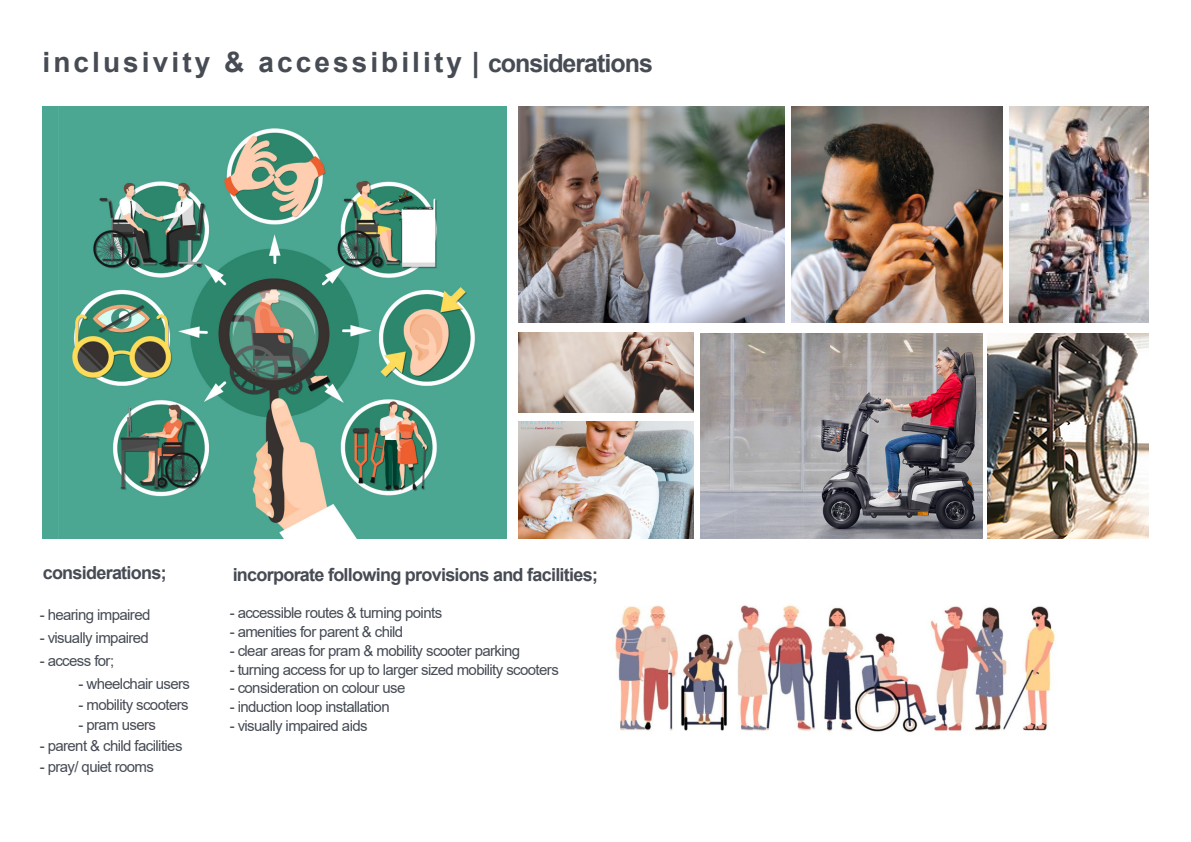
<style>
.page{position:relative;width:1191px;height:842px;background:#fff}
.page>*{position:absolute;margin:0;border:0;box-sizing:border-box;transform-origin:0 0}
.AEW__Page_Tittle__BR_team{font:700 28px "Arial";letter-spacing:.11em;color:#464b54}
.Intro_Copy{font:700 18px "Arial";letter-spacing:-.04em;color:#464b54}
.Intro_Copy-2{font:15px "Arial";letter-spacing:-.04em;color:#464b54}
.s1{font-size:25px}
</style>
<div class="page">
<img style="left:43px;top:106px;width:463px;height:432px">
<img style="left:987px;top:333px;width:161px;height:205px">
<img style="left:700px;top:333px;width:282px;height:205px">
<img style="left:791px;top:106px;width:211px;height:216px">
<img style="left:518px;top:106px;width:266px;height:216px">
<img style="left:1009px;top:106px;width:139px;height:216px">
<img style="left:615px;top:605px;width:440px;height:127px">
<img style="left:518px;top:333px;width:175px;height:79px">
<img style="left:518px;top:421px;width:175px;height:117px">
<p class="AEW__Page_Tittle__BR_team" style="left:43px;top:42px;width:612px">inclusivity &amp; accessibility | <span class="s1">considerations</span></p>
<p class="Intro_Copy" style="left:43px;top:560px;width:125px">considerations;</p>
<p class="Intro_Copy-2" style="left:40px;top:605px;width:112px">- hearing impaired</p>
<p class="Intro_Copy-2" style="left:40px;top:627px;width:111px">- visually impaired</p>
<p class="Intro_Copy-2" style="left:40px;top:650px;width:76px">- access for;</p>
<p class="Intro_Copy-2" style="left:79px;top:673px;width:113px">- wheelchair users</p>
<p class="Intro_Copy-2" style="left:79px;top:694px;width:112px">- mobility scooters</p>
<p class="Intro_Copy-2" style="left:79px;top:715px;width:79px">- pram users</p>
<p class="Intro_Copy-2" style="left:40px;top:735px;width:144px">- parent &amp; child facilities</p>
<p class="Intro_Copy-2" style="left:40px;top:756px;width:116px">- pray/ quiet rooms</p>
<p class="Intro_Copy" style="left:233px;top:561px;width:367px">incorporate following provisions and facilities;</p>
<p class="Intro_Copy-2" style="left:230px;top:603px;width:214px">- accessible routes &amp; turning points</p>
<p class="Intro_Copy-2" style="left:230px;top:621px;width:175px">- amenities for parent &amp; child</p>
<p class="Intro_Copy-2" style="left:230px;top:640px;width:292px">- clear areas for pram &amp; mobility scooter parking</p>
<p class="Intro_Copy-2" style="left:230px;top:659px;width:331px">- turning access for up to larger sized mobility scooters</p>
<p class="Intro_Copy-2" style="left:230px;top:678px;width:177px">- consideration on colour use</p>
<p class="Intro_Copy-2" style="left:230px;top:697px;width:161px">- induction loop installation</p>
<p class="Intro_Copy-2" style="left:230px;top:715px;width:139px">- visually impaired aids</p>
</div>
